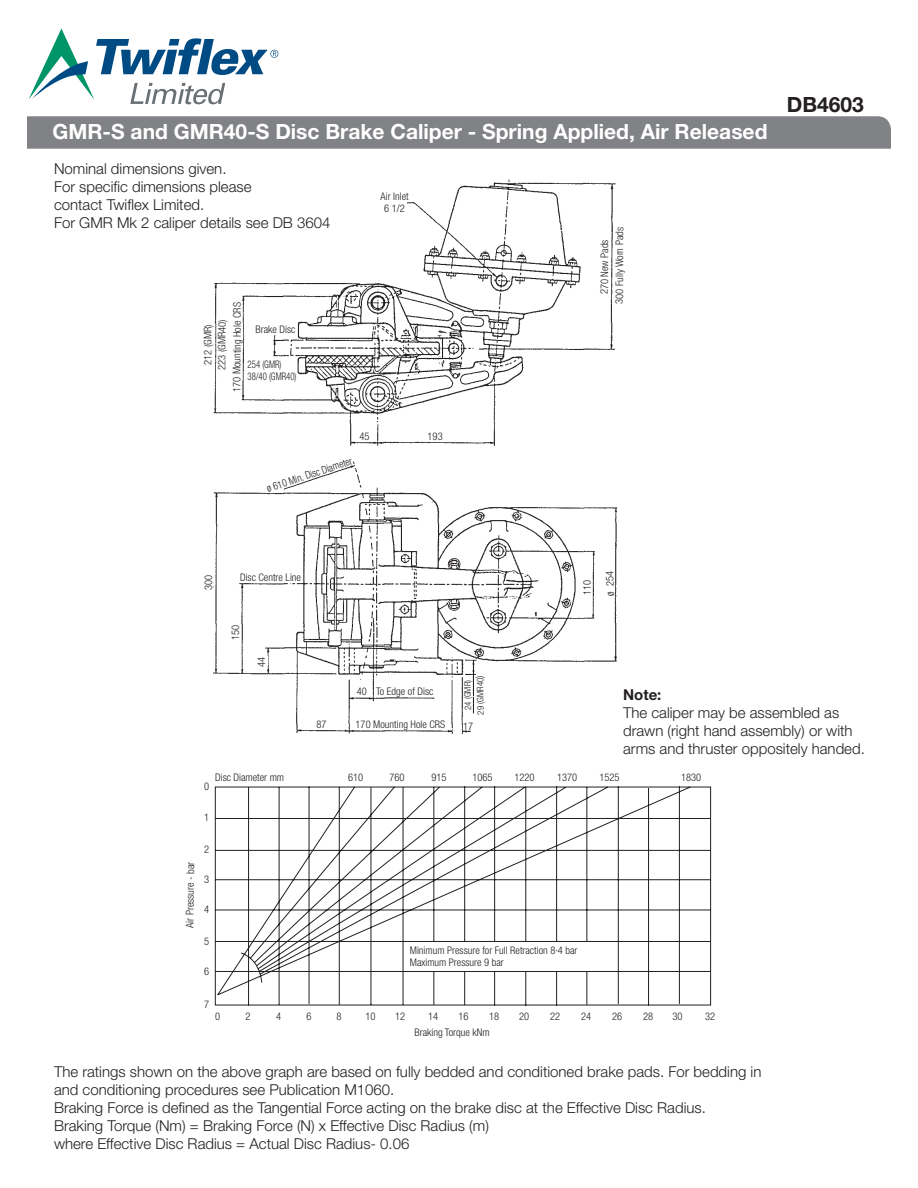
<style>
.page{position:relative;width:918px;height:1188px;background:#fff}
.page>*{position:absolute;margin:0;border:0;box-sizing:border-box;transform-origin:0 0}
.t1{font:700 21px "Helvetica Neue LT Std";color:#fff}
.t2{font:700 21px "Helvetica Neue LT Std";color:#231f20}
.t3{font:300 15px/18px "Helvetica Neue LT Std";color:#231f20}
.t4{font:700 15px "Helvetica Neue LT Std";color:#231f20}
.t5{font:300 condensed 10.5px/12.6px "Helvetica Neue LT Std";color:#231f20;text-align:center}
.t6{font:300 condensed 10.5px "Helvetica Neue LT Std";color:#231f20;scale:.94 1}
.t7{font:300 condensed 10.5px/12.6px "Helvetica Neue LT Std";color:#231f20;scale:.84 1}
.t8{font:300 condensed 9px/12.6px "Helvetica Neue LT Std";color:#231f20;text-align:center}
.s1{font-size:10.5px}
</style>
<div class="page">
<img style="left:213px;top:179px;width:405px;height:556px">
<svg style="left:214px;top:786px;width:498px;height:220px"></svg>
<div style="left:404px;top:942px;width:191px;height:29px;background:#fff"></div>
<svg style="left:28px;top:28px;width:250px;height:76px"></svg>
<div style="left:27px;top:116px;width:864px;height:33px;background:#808285"></div>
<h1 class="t1" style="left:52px;top:118px;width:717px">GMR-S and GMR40-S Disc Brake Caliper - Spring Applied, Air Released</h1>
<p class="t3" style="left:54px;top:160px;width:278px">Nominal dimensions given.<br>For specific dimensions please<br>contact Twiflex Limited.<br>For GMR Mk 2 caliper details see DB 3604</p>
<p class="t5" style="left:231px;top:392px;width:91px;rotate:-90deg">170 Mounting Hole CRS</p>
<p class="t5" style="left:201px;top:370px;width:52px;line-height:14px;rotate:-90deg">212 (GMR)<br>223 (GMR40)</p>
<p class="t5" style="left:256px;top:322px;width:41px">Brake Disc</p>
<p class="t7" style="left:248px;top:357px;width:60px">254 (GMR)<br>38/40 (GMR40)</p>
<p class="t5" style="left:381px;top:189px;width:30px">Air Inlet<br>6 1/2</p>
<p class="t5" style="left:360px;top:429px;width:12px">45</p>
<p class="t5" style="left:428px;top:429px;width:17px">193</p>
<p class="t6" style="left:265px;top:483px;width:97px;rotate:-19deg">ø 610 Min. Disc Diameter</p>
<p class="t5" style="left:597px;top:304px;width:78px;line-height:15px;rotate:-90deg">270 New Pads<br>300 Fully Worn Pads</p>
<h1 class="t2" style="left:787px;top:91px;width:79px">DB4603</h1>
<p class="t5" style="left:202px;top:590px;width:17px;rotate:-90deg">300</p>
<p class="t5" style="left:240px;top:571px;width:63px">Disc Centre Line</p>
<p class="t5" style="left:229px;top:640px;width:17px;rotate:-90deg">150</p>
<p class="t5" style="left:255px;top:667px;width:12px;rotate:-90deg">44</p>
<p class="t5" style="left:575px;top:596px;width:26px;line-height:23px;text-align:left;rotate:-90deg">110<br>ø 254</p>
<p class="t5" style="left:357px;top:685px;width:12px">40</p>
<p class="t8" style="left:462px;top:715px;width:41px;rotate:-91deg">24 (GMR)<br>29 (GMR40<span class="s1">)</span></p>
<p class="t5" style="left:376px;top:685px;width:59px">To Edge of Disc</p>
<p class="t5" style="left:356px;top:718px;width:91px">170 Mounting Hole CRS</p>
<p class="t5" style="left:317px;top:718px;width:12px">87</p>
<p class="t5" style="left:463px;top:719px;width:12px">17</p>
<p class="t4" style="left:623px;top:686px;width:40px">Note:</p>
<p class="t3" style="left:623px;top:704px;width:243px">The caliper may be assembled as drawn (right hand assembly) or with arms and thruster oppositely handed.</p>
<p class="t5" style="left:183px;top:928px;width:67px;rotate:-89deg">Air Pressure - bar</p>
<p class="t5" style="left:215px;top:770px;width:71px">Disc Diameter mm</p>
<p class="t5" style="left:348px;top:770px;width:17px">610</p>
<p class="t5" style="left:390px;top:770px;width:17px">760</p>
<p class="t5" style="left:432px;top:770px;width:17px">915</p>
<p class="t5" style="left:473px;top:770px;width:22px">1065</p>
<p class="t5" style="left:515px;top:770px;width:22px">1220</p>
<p class="t5" style="left:557px;top:770px;width:22px">1370</p>
<p class="t5" style="left:600px;top:770px;width:22px">1525</p>
<p class="t5" style="left:681px;top:770px;width:22px">1830</p>
<p class="t5" style="left:204px;top:780px;width:7px">0</p>
<p class="t5" style="left:204px;top:811px;width:7px">1</p>
<p class="t5" style="left:204px;top:843px;width:7px">2</p>
<p class="t5" style="left:204px;top:873px;width:7px">3</p>
<p class="t5" style="left:204px;top:903px;width:7px">4</p>
<p class="t5" style="left:204px;top:935px;width:7px">5</p>
<p class="t5" style="left:204px;top:965px;width:7px">6</p>
<p class="t5" style="left:204px;top:998px;width:7px">7</p>
<p class="t5" style="left:410px;top:943px;width:169px;text-align:left">Minimum Pressure for Full Retraction 8·4 bar<br>Maximum Pressure 9 bar</p>
<p class="t5" style="left:215px;top:1010px;width:7px">0</p>
<p class="t5" style="left:246px;top:1010px;width:7px">2</p>
<p class="t5" style="left:276px;top:1010px;width:7px">4</p>
<p class="t5" style="left:307px;top:1010px;width:7px">6</p>
<p class="t5" style="left:337px;top:1010px;width:7px">8</p>
<p class="t5" style="left:366px;top:1010px;width:12px">10</p>
<p class="t5" style="left:395px;top:1010px;width:12px">12</p>
<p class="t5" style="left:428px;top:1010px;width:12px">14</p>
<p class="t5" style="left:459px;top:1010px;width:12px">16</p>
<p class="t5" style="left:489px;top:1010px;width:12px">18</p>
<p class="t5" style="left:519px;top:1010px;width:12px">20</p>
<p class="t5" style="left:550px;top:1010px;width:12px">22</p>
<p class="t5" style="left:581px;top:1010px;width:12px">24</p>
<p class="t5" style="left:612px;top:1010px;width:12px">26</p>
<p class="t5" style="left:643px;top:1010px;width:12px">28</p>
<p class="t5" style="left:673px;top:1010px;width:12px">30</p>
<p class="t5" style="left:705px;top:1010px;width:12px">32</p>
<p class="t5" style="left:415px;top:1026px;width:77px">Braking Torque kNm</p>
<p class="t3" style="left:54px;top:1063px;width:709px">The ratings shown on the above graph are based on fully bedded and conditioned brake pads. For bedding in and conditioning procedures see Publication M1060.<br>Braking Force is defined as the Tangential Force acting on the brake disc at the Effective Disc Radius.<br>Braking Torque (Nm) = Braking Force (N) x Effective Disc Radius (m)<br>where Effective Disc Radius = Actual Disc Radius- 0.06</p>
</div>
